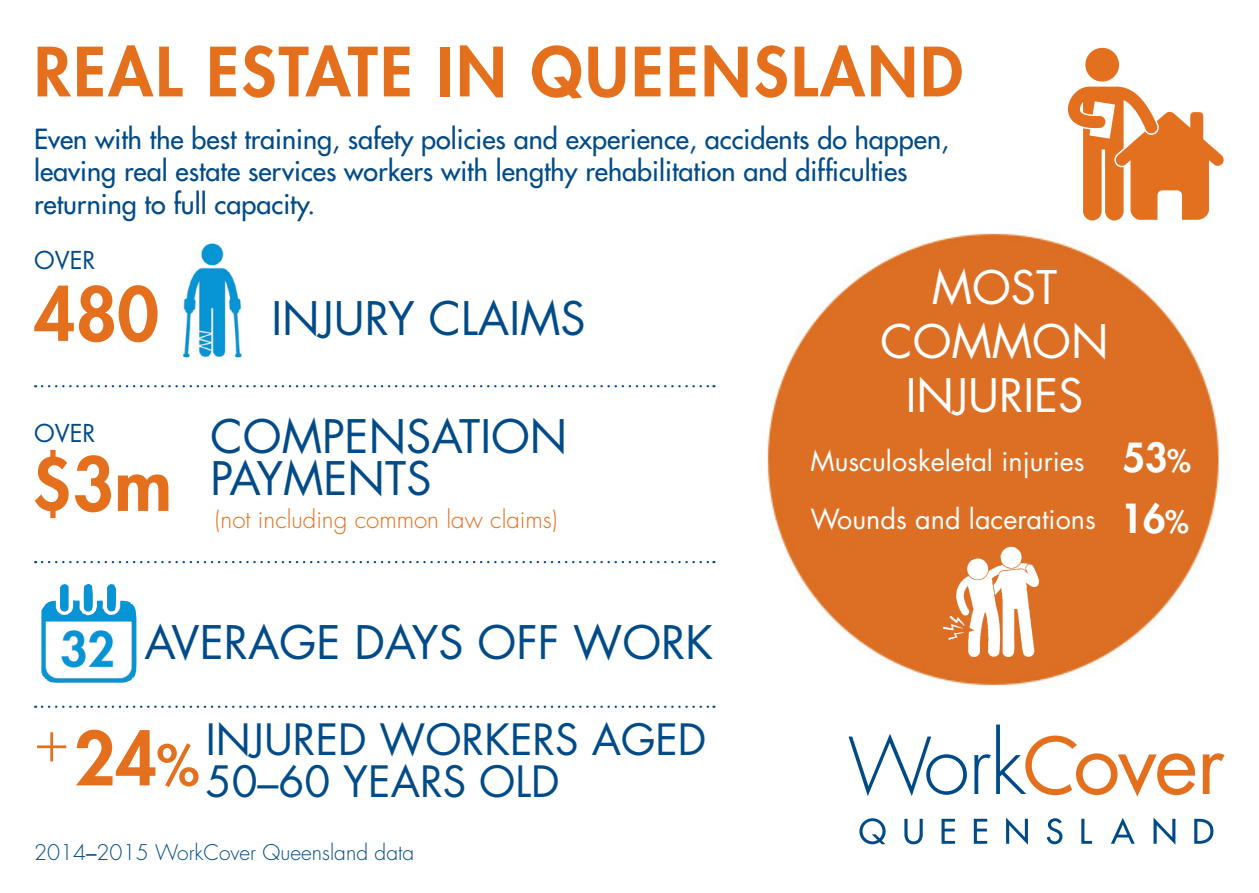
<style>
.page{position:relative;width:1259px;height:893px;background:#fff}
.page>*{position:absolute;margin:0;border:0;box-sizing:border-box;transform-origin:0 0}
.t1{font:800 72px "Futura Std";color:#e4701e}
.t2{font:800 66px "Futura Std";letter-spacing:.04em;color:#e4701e}
.t3{font:45px/42px "Futura Std";color:#004b88}
.t4{font:45px "Futura Std";color:#fff}
.t5{font:42px/42px "Futura Std";color:#004b88}
.t6{font:800 39px "Futura Std";color:#fff}
.t7{font:500 27px/32.4px "Futura Std";color:#004b87}
.t8{font:27px "Futura Std";color:#fff}
.t9{font:300 24px "Futura Std";color:#e4701e}
.t10{font:24px "Futura Std";color:#004b88}
.t11{font:300 21px "Futura Std";color:#004b88}
.s1{font-size:30px}
.s2{font-size:54px}
.s3{color:#004b87}
.s4{font-weight:400;color:#004b87}
</style>
<div class="page">
<img style="left:714px;top:233px;width:505px;height:475px">
<img style="left:183px;top:243px;width:59px;height:117px">
<img style="left:41px;top:584px;width:96px;height:99px">
<img style="left:955px;top:547px;width:68px;height:52px">
<svg style="left:848px;top:734px;width:119px;height:62px"></svg>
<svg style="left:1202px;top:753px;width:22px;height:41px"></svg>
<svg style="left:974px;top:725px;width:221px;height:72px"></svg>
<svg style="left:859px;top:818px;width:26px;height:26px"></svg>
<svg style="left:904px;top:819px;width:18px;height:25px"></svg>
<svg style="left:941px;top:819px;width:14px;height:25px"></svg>
<svg style="left:974px;top:819px;width:13px;height:25px"></svg>
<svg style="left:1006px;top:818px;width:22px;height:27px"></svg>
<svg style="left:1046px;top:818px;width:16px;height:26px"></svg>
<svg style="left:1081px;top:819px;width:11px;height:25px"></svg>
<svg style="left:1111px;top:818px;width:23px;height:26px"></svg>
<svg style="left:1153px;top:818px;width:22px;height:27px"></svg>
<svg style="left:1194px;top:819px;width:19px;height:25px"></svg>
<svg style="left:42px;top:385px;width:672px;height:2px"></svg>
<svg style="left:42px;top:561px;width:672px;height:2px"></svg>
<svg style="left:42px;top:706px;width:672px;height:2px"></svg>
<svg style="left:1068px;top:47px;width:156px;height:174px"></svg>
<p class="t2" style="left:34px;top:30px;width:930px">REAL ESTATE IN QUEENSLAND</p>
<p class="t7" style="left:34px;top:123px;width:916px">Even with the best training, safety policies and experience, accidents do happen, leaving real estate services workers with lengthy rehabilitation and difficulties returning to full capacity.</p>
<p class="t10" style="left:34px;top:245px;width:63px">OVER</p>
<p class="t1" style="left:34px;top:269px;width:126px">480</p>
<p class="t10" style="left:34px;top:418px;width:63px">OVER</p>
<p class="t1" style="left:31px;top:439px;width:142px">$3m</p>
<p class="t3" style="left:271px;top:297px;width:316px">INJURY CLAIMS</p>
<p class="t3" style="left:211px;top:416px;width:358px">COMPENSATION<br>PAYMENTS</p>
<p class="t9" style="left:215px;top:505px;width:344px">(not including common law claims)</p>
<p class="t4" style="left:932px;top:259px;width:127px">MOST</p>
<p class="t4" style="left:880px;top:313px;width:230px">COMMON</p>
<p class="t4" style="left:905px;top:367px;width:179px">INJURIES</p>
<p class="t8" style="left:810px;top:444px;width:276px">Musculoskeletal injuries</p>
<p class="t8" style="left:810px;top:501px;width:287px">Wounds and lacerations</p>
<p class="t6" style="left:1122px;top:433px;width:70px">53<span class="s1">%</span></p>
<p class="t6" style="left:1120px;top:493px;width:70px">16<span class="s1">%</span></p>
<p class="t3" style="left:145px;top:622px;width:570px">AVERAGE DAYS OFF WORK</p>
<p class="t1" style="left:34px;top:713px;width:166px"><sup>+</sup>24<span class="s2">%</span></p>
<p class="t5" style="left:206px;top:719px;width:502px">INJURED WORKERS AGED<br>50<span class="s3">–</span>60 YEARS OLD</p>
<p class="t11" style="left:34px;top:840px;width:382px">2014<span class="s4">–</span>2015 WorkCover Queensland data</p>
</div>
